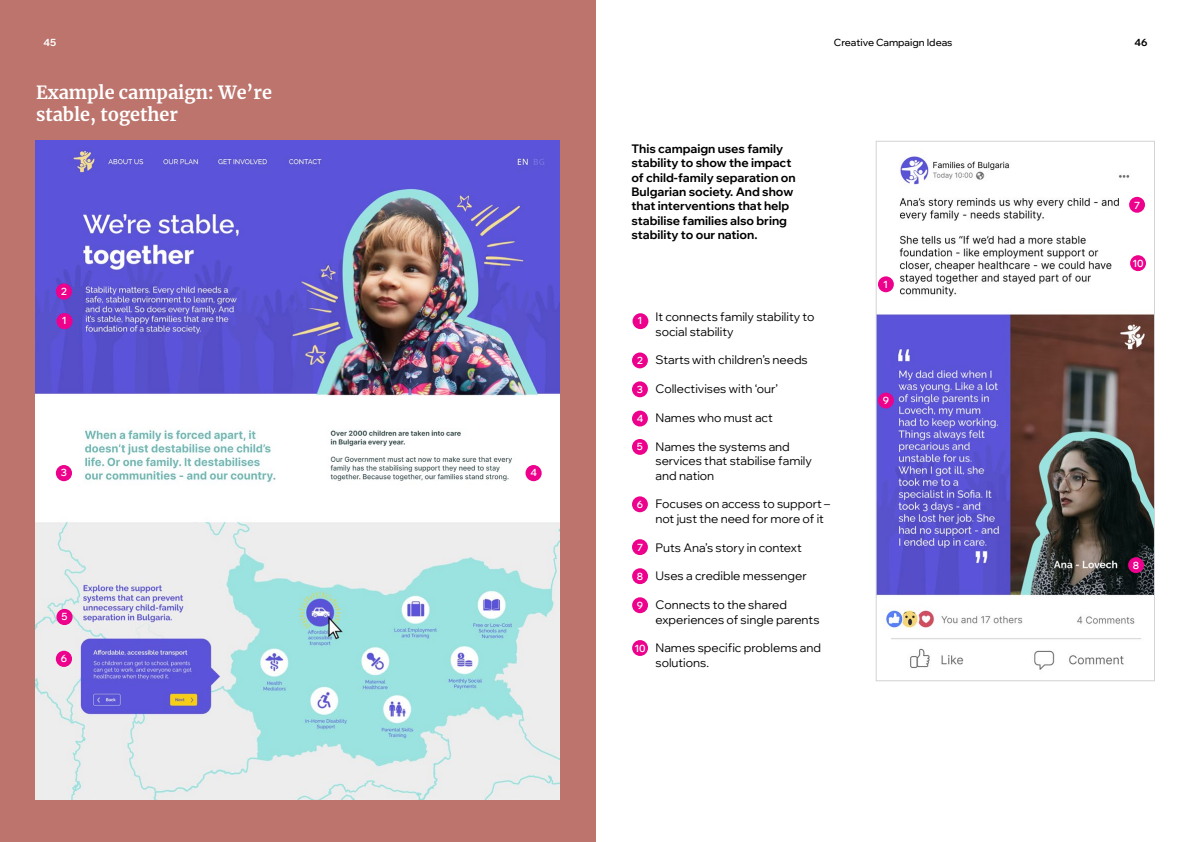
<style>
.page{position:relative;width:1191px;height:842px;background:#fff}
.page>*{position:absolute;margin:0;border:0;box-sizing:border-box;transform-origin:0 0}
.t1{font:700 18px/21.6px "Merriweather";color:#fff}
.t2{font:12px/14.4px "Wix Madefor Display";color:#000}
.t3{font:700 12px/14.4px "Wix Madefor Display";color:#000}
.t4{font:600 10px "Wix Madefor Display";color:#fff}
.t5{font:500 10px "Wix Madefor Display";color:#000}
.t6{font:700 10px "Wix Madefor Display";color:#fff}
.t7{font:700 10px "Wix Madefor Display";color:#000}
</style>
<div class="page">
<div style="left:0;top:0;width:595px;height:842px;background:#bc746c"></div>
<img style="left:35px;top:141px;width:524px;height:658px">
<img style="left:877px;top:156px;width:276px;height:514px">
<div style="left:875px;top:141px;width:280px;height:540px;border:1px solid #d1d3d4"></div>
<div style="left:632px;top:313px;width:16px;height:16px;background:#ec008c;border-radius:50%"></div>
<div style="left:878px;top:276px;width:16px;height:16px;background:#ec008c;border-radius:50%"></div>
<div style="left:56px;top:313px;width:17px;height:16px;background:#ec008c;border-radius:50%"></div>
<div style="left:632px;top:352px;width:16px;height:16px;background:#ec008c;border-radius:50%"></div>
<div style="left:56px;top:283px;width:16px;height:17px;background:#ec008c;border-radius:50%"></div>
<div style="left:632px;top:381px;width:16px;height:16px;background:#ec008c;border-radius:50%"></div>
<div style="left:56px;top:465px;width:16px;height:16px;background:#ec008c;border-radius:50%"></div>
<div style="left:632px;top:411px;width:16px;height:15px;background:#ec008c;border-radius:50%"></div>
<div style="left:525px;top:465px;width:16px;height:16px;background:#ec008c;border-radius:50%"></div>
<div style="left:632px;top:439px;width:16px;height:16px;background:#ec008c;border-radius:50%"></div>
<div style="left:56px;top:609px;width:17px;height:16px;background:#ec008c;border-radius:50%"></div>
<div style="left:632px;top:496px;width:16px;height:16px;background:#ec008c;border-radius:50%"></div>
<div style="left:56px;top:651px;width:16px;height:16px;background:#ec008c;border-radius:50%"></div>
<div style="left:632px;top:539px;width:16px;height:16px;background:#ec008c;border-radius:50%"></div>
<div style="left:1129px;top:197px;width:16px;height:16px;background:#ec008c;border-radius:50%"></div>
<div style="left:632px;top:568px;width:16px;height:16px;background:#ec008c;border-radius:50%"></div>
<div style="left:1128px;top:557px;width:16px;height:16px;background:#ec008c;border-radius:50%"></div>
<div style="left:632px;top:597px;width:16px;height:16px;background:#ec008c;border-radius:50%"></div>
<div style="left:878px;top:393px;width:16px;height:15px;background:#ec008c;border-radius:50%"></div>
<div style="left:632px;top:640px;width:16px;height:16px;background:#ec008c;border-radius:50%"></div>
<div style="left:1130px;top:255px;width:16px;height:16px;background:#ec008c;border-radius:50%"></div>
<p class="t5" style="left:834px;top:35px;width:120px">Creative Campaign Ideas</p>
<p class="t6" style="left:44px;top:35px;width:14px">45</p>
<p class="t7" style="left:1134px;top:35px;width:15px">46</p>
<h1 class="t1" style="left:36px;top:81px;width:237px">Example campaign: We’re stable, together</h1>
<p class="t4" style="left:61px;top:283px;width:7px">2</p>
<p class="t4" style="left:62px;top:313px;width:6px">1</p>
<p class="t4" style="left:61px;top:465px;width:8px">3</p>
<p class="t4" style="left:62px;top:609px;width:8px">5</p>
<p class="t4" style="left:61px;top:651px;width:8px">6</p>
<p class="t4" style="left:530px;top:465px;width:8px">4</p>
<p class="t3" style="left:631px;top:141px;width:166px">This campaign uses family stability to show the impact of child-family separation on<br>Bulgarian society. And show that interventions that help stabilise families also bring stability to our nation.</p>
<p class="t4" style="left:637px;top:313px;width:6px">1</p>
<p class="t4" style="left:637px;top:352px;width:7px">2</p>
<p class="t4" style="left:637px;top:381px;width:8px">3</p>
<p class="t4" style="left:636px;top:410px;width:8px">4</p>
<p class="t4" style="left:637px;top:439px;width:8px">5</p>
<p class="t4" style="left:637px;top:496px;width:8px">6</p>
<p class="t4" style="left:637px;top:540px;width:7px">7</p>
<p class="t4" style="left:637px;top:569px;width:8px">8</p>
<p class="t4" style="left:637px;top:598px;width:8px">9</p>
<p class="t4" style="left:634px;top:640px;width:13px">10</p>
<p class="t2" style="left:655px;top:309px;width:160px">It connects family stability to social stability</p>
<p class="t2" style="left:655px;top:352px;width:154px">Starts with children’s needs</p>
<p class="t2" style="left:655px;top:381px;width:124px">Collectivises with ‘our’</p>
<p class="t2" style="left:655px;top:410px;width:119px">Names who must act</p>
<p class="t2" style="left:655px;top:439px;width:158px">Names the systems and services that stabilise family and nation</p>
<p class="t2" style="left:655px;top:496px;width:176px">Focuses on access to support – not just the need for more of it</p>
<p class="t2" style="left:655px;top:539px;width:148px">Puts Ana’s story in context</p>
<p class="t2" style="left:655px;top:568px;width:153px">Uses a credible messenger</p>
<p class="t2" style="left:655px;top:597px;width:165px">Connects to the shared experiences of single parents</p>
<p class="t2" style="left:655px;top:640px;width:167px">Names specific problems and solutions.</p>
<p class="t4" style="left:883px;top:276px;width:6px">1</p>
<p class="t4" style="left:882px;top:393px;width:8px">9</p>
<p class="t4" style="left:1134px;top:197px;width:7px">7</p>
<p class="t4" style="left:1132px;top:256px;width:13px">10</p>
<p class="t4" style="left:1132px;top:558px;width:8px">8</p>
</div>
